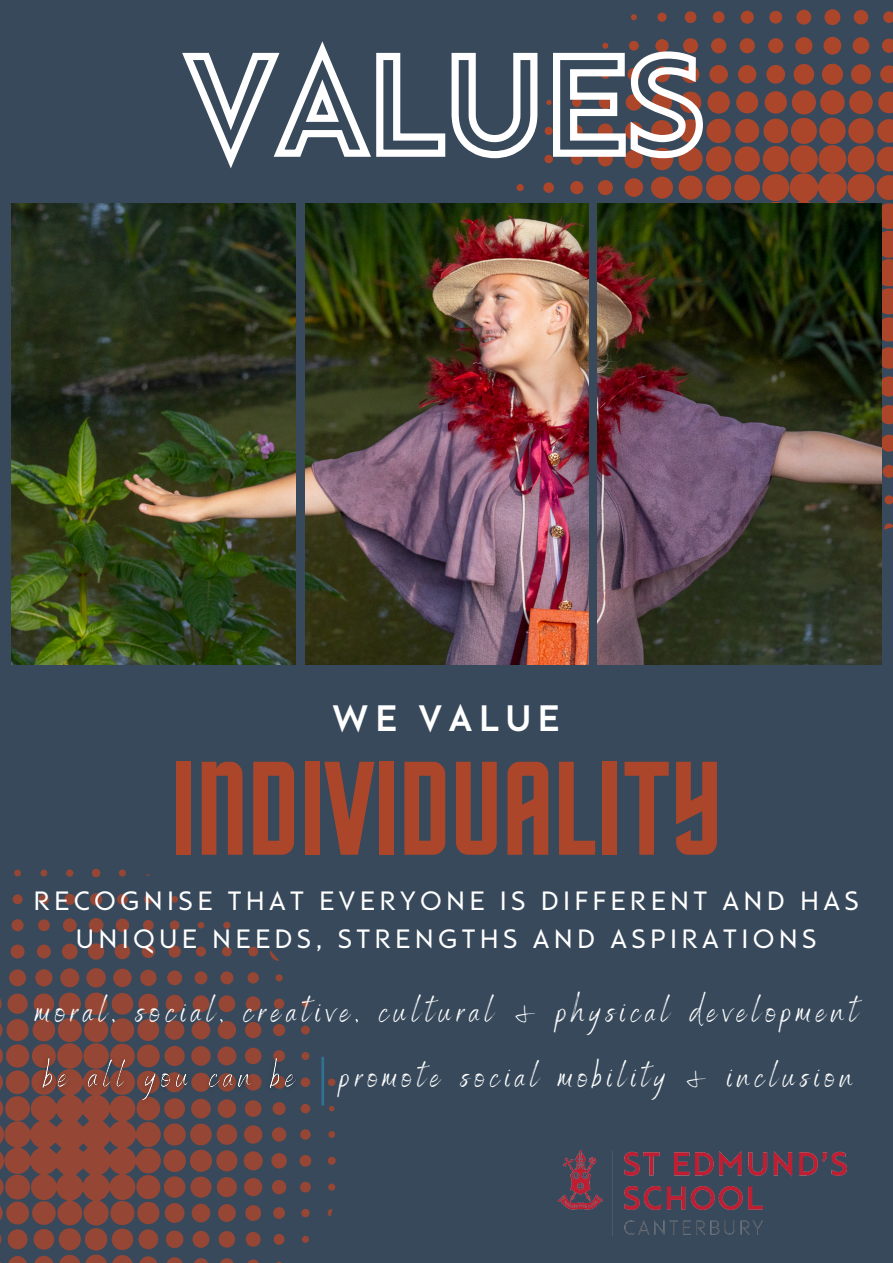
<style>
.page{position:relative;width:893px;height:1263px;background:#37495b}
.page>*{position:absolute;margin:0;border:0;box-sizing:border-box;transform-origin:0 0}
.t1{font:133.8px "Horta";color:#ac462b}
.t2{font:700 37.65px "Rams";letter-spacing:.16em;color:#fff}
.t3{font:34.28px "Benedict";letter-spacing:.16em;color:#fff}
.t4{font:33.53px "Benedict";letter-spacing:.16em;color:#fff}
.t5{font:27.15px/37.7px "Rams";letter-spacing:.16em;color:#fff;text-align:center}
</style>
<div class="page">
<svg style="left:820px;top:90px;width:24px;height:25px"></svg>
<svg style="left:792px;top:90px;width:24px;height:24px"></svg>
<div style="left:849px;top:91px;width:23px;height:23px;background:#ac462b;border-radius:50%"></div>
<svg style="left:708px;top:92px;width:185px;height:277px"></svg>
<div style="left:822px;top:64px;width:21px;height:21px;background:#ac462b;border-radius:50%"></div>
<div style="left:793px;top:64px;width:21px;height:21px;background:#ac462b;border-radius:50%"></div>
<svg style="left:881px;top:376px;width:12px;height:21px"></svg>
<div style="left:851px;top:64px;width:20px;height:20px;background:#ac462b;border-radius:50%"></div>
<svg style="left:881px;top:405px;width:12px;height:19px"></svg>
<div style="left:766px;top:65px;width:19px;height:19px;background:#ac462b;border-radius:50%"></div>
<svg style="left:709px;top:65px;width:19px;height:19px"></svg>
<div style="left:738px;top:65px;width:18px;height:19px;background:#ac462b;border-radius:50%"></div>
<svg style="left:880px;top:65px;width:13px;height:18px"></svg>
<div style="left:823px;top:37px;width:18px;height:18px;background:#ac462b;border-radius:50%"></div>
<div style="left:795px;top:37px;width:17px;height:17px;background:#ac462b;border-radius:50%"></div>
<svg style="left:881px;top:435px;width:12px;height:17px"></svg>
<div style="left:852px;top:37px;width:17px;height:17px;background:#ac462b;border-radius:50%"></div>
<div style="left:824px;top:9px;width:16px;height:16px;background:#ac462b;border-radius:50%"></div>
<div style="left:739px;top:38px;width:16px;height:15px;background:#ac462b;border-radius:50%"></div>
<div style="left:711px;top:38px;width:15px;height:15px;background:#ac462b;border-radius:50%"></div>
<div style="left:768px;top:38px;width:15px;height:15px;background:#ac462b;border-radius:50%"></div>
<svg style="left:683px;top:38px;width:15px;height:15px"></svg>
<div style="left:796px;top:10px;width:15px;height:15px;background:#ac462b;border-radius:50%"></div>
<div style="left:853px;top:10px;width:15px;height:15px;background:#ac462b;border-radius:50%"></div>
<svg style="left:882px;top:39px;width:11px;height:14px"></svg>
<svg style="left:655px;top:39px;width:13px;height:13px"></svg>
<div style="left:740px;top:11px;width:14px;height:13px;background:#ac462b;border-radius:50%"></div>
<svg style="left:882px;top:465px;width:11px;height:13px"></svg>
<div style="left:769px;top:11px;width:13px;height:13px;background:#ac462b;border-radius:50%"></div>
<div style="left:713px;top:11px;width:11px;height:12px;background:#ac462b;border-radius:50%"></div>
<div style="left:684px;top:11px;width:12px;height:12px;background:#ac462b;border-radius:50%"></div>
<svg style="left:883px;top:11px;width:10px;height:12px"></svg>
<svg style="left:884px;top:495px;width:9px;height:9px"></svg>
<div style="left:657px;top:13px;width:9px;height:9px;background:#ac462b;border-radius:50%"></div>
<svg style="left:884px;top:523px;width:9px;height:6px"></svg>
<svg style="left:631px;top:14px;width:6px;height:6px"></svg>
<img style="left:12px;top:203px;width:165px;height:462px">
<img style="left:708px;top:203px;width:173px;height:462px">
<img style="left:708px;top:1151px;width:138px;height:84px">
<svg style="left:86px;top:968px;width:20px;height:20px"></svg>
<div style="left:60px;top:968px;width:19px;height:19px;background:#954634;border-radius:50%"></div>
<svg style="left:113px;top:968px;width:19px;height:19px"></svg>
<div style="left:35px;top:969px;width:18px;height:17px;background:#954634;border-radius:50%"></div>
<div style="left:9px;top:969px;width:17px;height:17px;background:#954634;border-radius:50%"></div>
<svg style="left:0;top:993px;width:177px;height:270px"></svg>
<svg style="left:140px;top:969px;width:17px;height:17px"></svg>
<div style="left:88px;top:943px;width:16px;height:17px;background:#954634;border-radius:50%"></div>
<svg style="left:62px;top:943px;width:16px;height:16px"></svg>
<div style="left:115px;top:944px;width:15px;height:15px;background:#954634;border-radius:50%"></div>
<div style="left:167px;top:970px;width:15px;height:15px;background:#954634;border-radius:50%"></div>
<div style="left:89px;top:918px;width:15px;height:14px;background:#954634;border-radius:50%"></div>
<div style="left:11px;top:944px;width:14px;height:14px;background:#954634;border-radius:50%"></div>
<div style="left:37px;top:944px;width:14px;height:14px;background:#954634;border-radius:50%"></div>
<div style="left:63px;top:918px;width:14px;height:14px;background:#954634;border-radius:50%"></div>
<div style="left:116px;top:918px;width:13px;height:14px;background:#954634;border-radius:50%"></div>
<svg style="left:142px;top:945px;width:13px;height:13px"></svg>
<div style="left:90px;top:893px;width:12px;height:12px;background:#954634;border-radius:50%"></div>
<svg style="left:168px;top:945px;width:13px;height:13px"></svg>
<div style="left:12px;top:919px;width:12px;height:12px;background:#954634;border-radius:50%"></div>
<svg style="left:38px;top:919px;width:12px;height:12px"></svg>
<div style="left:64px;top:894px;width:11px;height:11px;background:#954634;border-radius:50%"></div>
<div style="left:143px;top:920px;width:11px;height:10px;background:#954634;border-radius:50%"></div>
<div style="left:117px;top:894px;width:11px;height:11px;background:#954634;border-radius:50%"></div>
<svg style="left:13px;top:894px;width:10px;height:10px"></svg>
<svg style="left:39px;top:894px;width:10px;height:10px"></svg>
<div style="left:170px;top:920px;width:10px;height:10px;background:#954634;border-radius:50%"></div>
<svg style="left:144px;top:895px;width:9px;height:9px"></svg>
<div style="left:92px;top:869px;width:8px;height:8px;background:#954634;border-radius:50%"></div>
<svg style="left:66px;top:869px;width:7px;height:8px"></svg>
<svg style="left:119px;top:869px;width:7px;height:8px"></svg>
<div style="left:171px;top:896px;width:7px;height:7px;background:#954634;border-radius:50%"></div>
<div style="left:40px;top:869px;width:7px;height:7px;background:#954634;border-radius:50%"></div>
<svg style="left:14px;top:869px;width:7px;height:7px"></svg>
<img style="left:177px;top:41px;width:531px;height:1222px">
<img style="left:33px;top:1051px;width:273px;height:59px">
<p class="t2" style="left:332px;top:703px;width:229px">WE VALUE</p>
<p class="t1" style="left:171px;top:753px;width:553px">INDIVIDUALITY</p>
<p class="t5" style="left:34px;top:885px;width:827px">RECOGNISE THAT EVERYONE IS DIFFERENT AND HAS<br>UNIQUE NEEDS, STRENGTHS AND ASPIRATIONS</p>
<h2 class="t3" style="left:36px;top:989px;width:823px">moral, social, creative, cultural &amp; physical development</h2>
<h1 class="t4" style="left:340px;top:1055px;width:513px">promote social mobility &amp; inclusion</h1>
</div>
